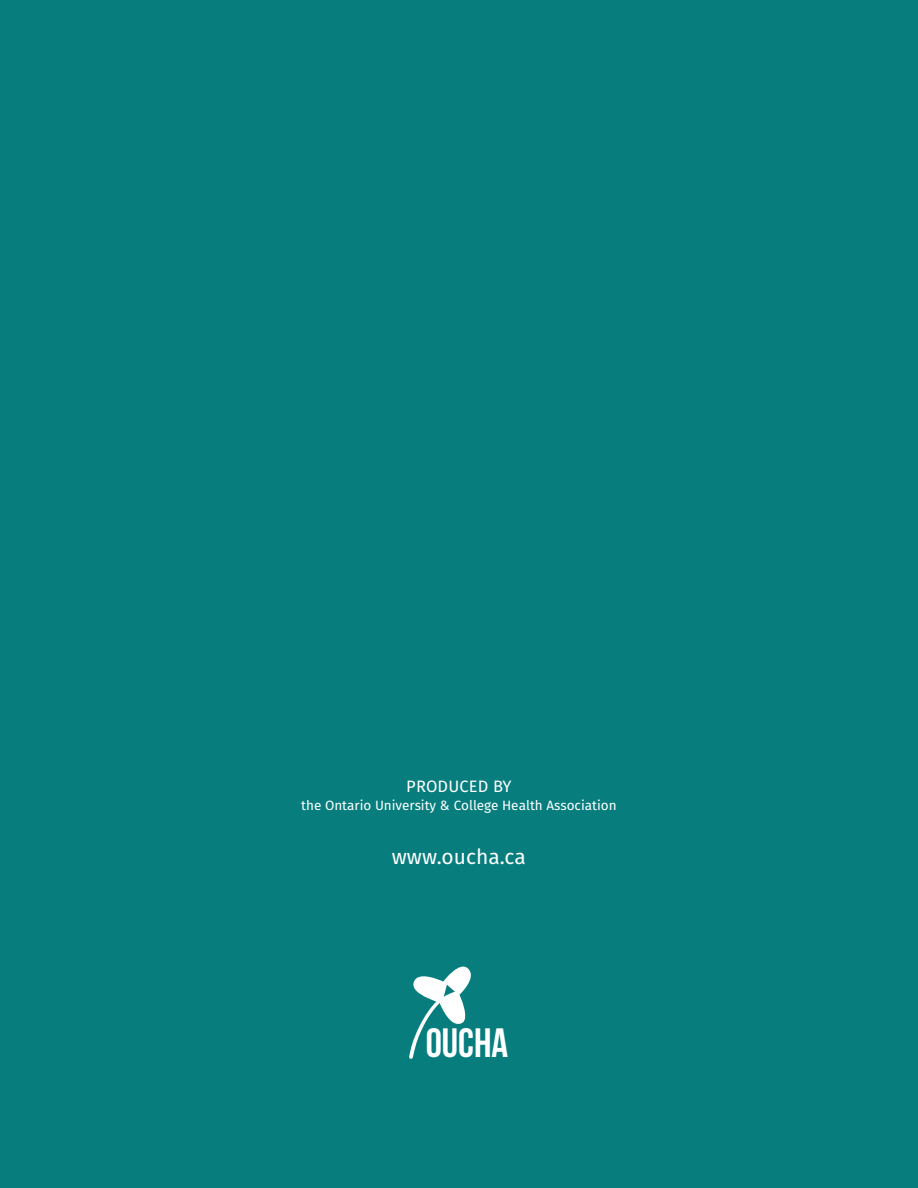
<style>
.page{position:relative;width:918px;height:1188px;background:#077d7d}
.page>*{position:absolute;margin:0;border:0;box-sizing:border-box;transform-origin:0 0}
.t1{font:40.95px "Bebas Neue";color:#fff}
.Text_Defaults_-_Don{font:21px "Fira Sans";color:#fff}
.Text_Defaults_-_Don-2{font:16.5px "Fira Sans";letter-spacing:.01em;color:#fff}
.Text_Defaults_-_Don-3{font:13.5px "Fira Sans";color:#fff}
</style>
<div class="page">
<svg style="left:409px;top:966px;width:62px;height:93px"></svg>
<p class="Text_Defaults_-_Don-2" style="left:406px;top:774px;width:107px">PRODUCED BY</p>
<p class="Text_Defaults_-_Don-3" style="left:301px;top:795px;width:317px">the Ontario University &amp; College Health Association</p>
<p class="Text_Defaults_-_Don" style="left:392px;top:841px;width:136px">www.oucha.ca</p>
<h1 class="t1" style="left:426px;top:1021px;width:84px">OUCHA</h1>
</div>
